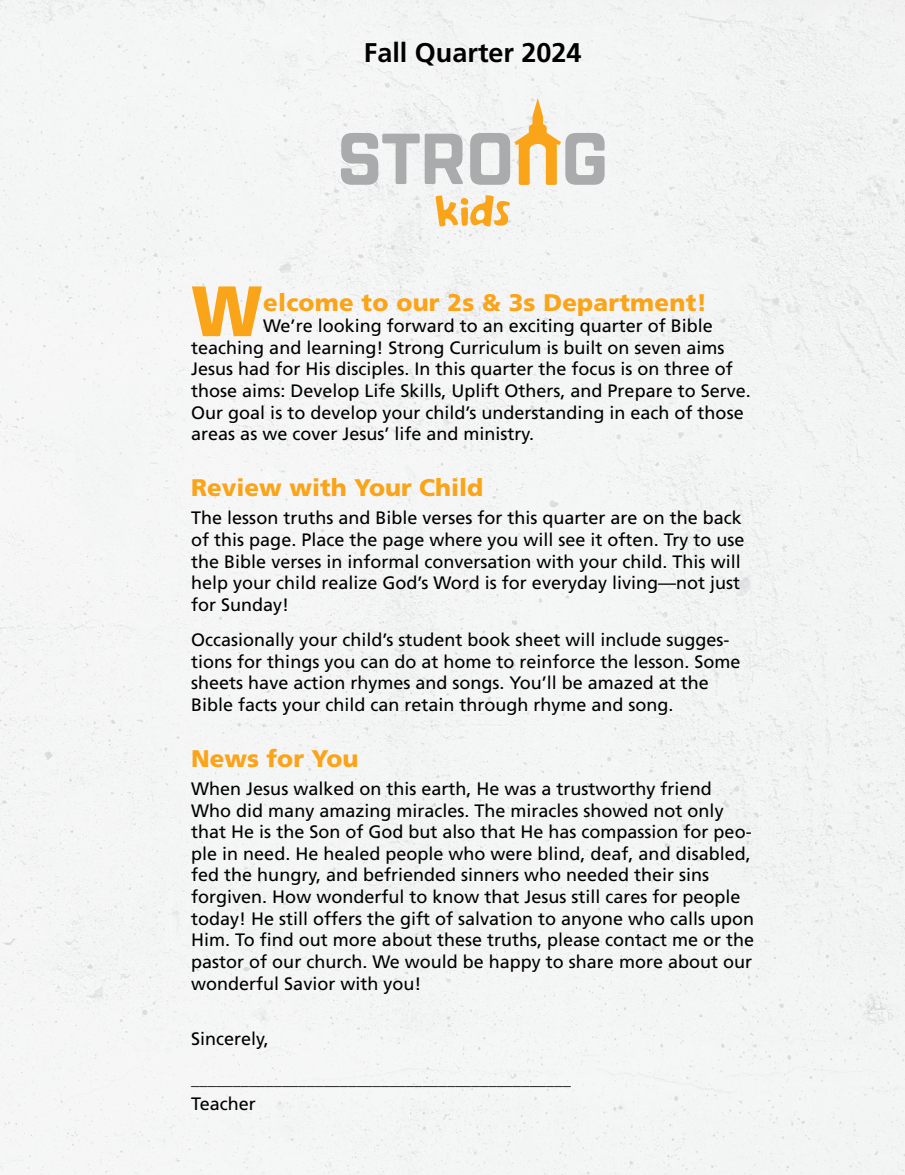
<style>
.page{position:relative;width:905px;height:1175px;background:#fff}
.page>*{position:absolute;margin:0;border:0;box-sizing:border-box;transform-origin:0 0}
.t1{font:900 71.1px "Frutiger LT Std";color:#faa41a}
.t2{font:700 27px "Frutiger LT Std";color:#000}
.t3{font:900 24px "Frutiger LT Std";color:#faa41a}
.t4{font:18px/21.6px "Frutiger LT Std";color:#000}
.t5{font:16.5px "Frutiger LT Std";color:#000}
</style>
<div class="page">
<div style="left:0;top:0;width:904px;height:1174px;background:#f4f5f5"></div>
<svg style="left:341px;top:133px;width:122px;height:52px"></svg>
<svg style="left:470px;top:99px;width:134px;height:86px"></svg>
<svg style="left:435px;top:195px;width:75px;height:31px"></svg>
<h2 class="t2" style="left:364px;top:36px;width:219px">Fall Quarter 2024</h2>
<h1 class="t1" style="left:191px;top:268px;width:73px">W</h1>
<h3 class="t3" style="left:263px;top:288px;width:445px">elcome to our 2s &amp; 3s Department!</h3>
<p class="t4" style="left:191px;top:315px;width:561px;text-indent:72px">We’re looking forward to an exciting quarter of Bible teaching and learning! Strong Curriculum is built on seven aims Jesus had for His disciples. In this quarter the focus is on three of those aims: Develop Life Skills, Uplift Others, and Prepare to Serve.<br>Our goal is to develop your child’s understanding in each of those areas as we cover Jesus’ life and ministry.</p>
<h3 class="t3" style="left:191px;top:473px;width:293px">Review with Your Child</h3>
<p class="t4" style="left:191px;top:507px;width:554px">The lesson truths and Bible verses for this quarter are on the back of this page. Place the page where you will see it often. Try to use the Bible verses in informal conversation with your child. This will help your child realize God’s Word is for everyday living—not just for Sunday!</p>
<p class="t4" style="left:191px;top:629px;width:551px">Occasionally your child’s student book sheet will include sugges&shy;tions for things you can do at home to reinforce the lesson. Some sheets have action rhymes and songs. You’ll be amazed at the Bible facts your child can retain through rhyme and song.</p>
<h3 class="t3" style="left:191px;top:743px;width:169px">News for You</h3>
<p class="t4" style="left:191px;top:778px;width:564px">When Jesus walked on this earth, He was a trustworthy friend Who did many amazing miracles. The miracles showed not only that He is the Son of God but also that He has compassion for peo&shy;ple in need. He healed people who were blind, deaf, and disabled, fed the hungry, and befriended sinners who needed their sins forgiven. How wonderful to know that Jesus still cares for people today! He still offers the gift of salvation to anyone who calls upon Him. To find out more about these truths, please contact me or the pastor of our church. We would be happy to share more about our wonderful Savior with you!</p>
<p class="t4" style="left:191px;top:1027px;width:79px">Sincerely,</p>
<p class="t5" style="left:191px;top:1069px;width:381px">______________________________________________</p>
<p class="t4" style="left:191px;top:1093px;width:66px">Teacher</p>
</div>
